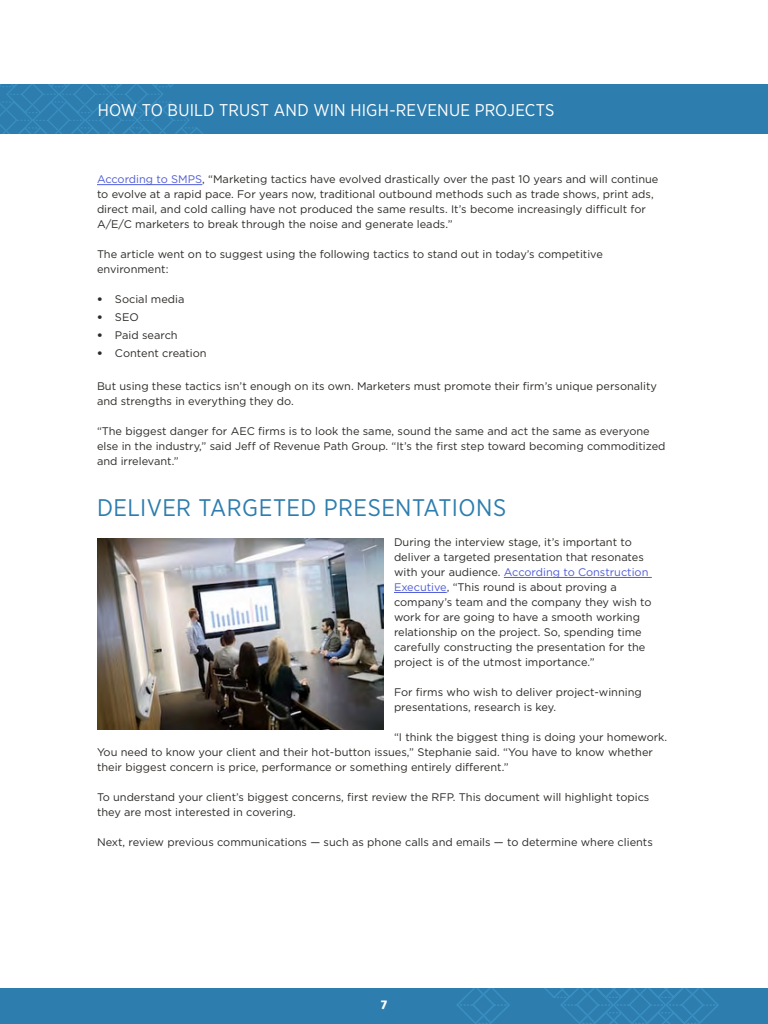
<style>
.page{position:relative;width:768px;height:1024px;background:#fff}
.page>*{position:absolute;margin:0;border:0;box-sizing:border-box;transform-origin:0 0}
.t1{font:24px "Gotham Narrow";letter-spacing:.015em;color:#2d7dae}
.t2{font:17px "Gotham Narrow";letter-spacing:.005em;color:#fff}
.t3{font:800 12.5px "Fira Sans";color:#fff}
.t4{font:11px/15px "Gotham";color:#2c2a27}
.s1{color:#4f5cd6}
.s2{font-weight:900}
</style>
<div class="page">
<div style="left:0;top:84px;width:768px;height:50px;background:#2d7dae"></div>
<svg style="left:0;top:84px;width:203px;height:50px"></svg>
<div style="left:0;top:989px;width:768px;height:35px;background:#2d7dae"></div>
<svg style="left:457px;top:989px;width:53px;height:35px"></svg>
<svg style="left:545px;top:989px;width:174px;height:35px"></svg>
<hr style="left:97px;top:184px;width:105px;height:1px;background:#4f5cd6">
<hr style="left:504px;top:577px;width:148px;height:1px;background:#4f5cd6">
<hr style="left:394px;top:592px;width:53px;height:1px;background:#4f5cd6">
<img style="left:98px;top:538px;width:286px;height:192px">
<h2 class="t2" style="left:98px;top:99px;width:458px">HOW TO BUILD TRUST AND WIN HIGH-REVENUE PROJECTS</h2>
<p class="t4" style="left:97px;top:172px;width:563px"><span class="s1">According to SMPS</span>, “Marketing tactics have evolved drastically over the past 10 years and will continue to evolve at a rapid pace. For years now, traditional outbound methods such as trade shows, print ads, direct mail, and cold calling have not produced the same results. It’s become increasingly difficult for A/E/C marketers to break through the noise and generate leads.”</p>
<p class="t4" style="left:97px;top:247px;width:507px">The article went on to suggest using the following tactics to stand out in today’s competitive environment:</p>
<p class="t4" style="left:97px;top:292px;width:89px"><span class="s2">•</span> Social media</p>
<p class="t4" style="left:97px;top:310px;width:43px"><span class="s2">•</span> SEO</p>
<p class="t4" style="left:97px;top:328px;width:82px"><span class="s2">•</span> Paid search</p>
<p class="t4" style="left:97px;top:346px;width:111px"><span class="s2">•</span> Content creation</p>
<p class="t4" style="left:97px;top:379px;width:562px">But using these tactics isn’t enough on its own. Marketers must promote their firm’s unique personality and strengths in everything they do.</p>
<p class="t4" style="left:97px;top:424px;width:570px">“The biggest danger for AEC firms is to look the same, sound the same and act the same as everyone else in the industry,” said Jeff of Revenue Path Group. “It’s the first step toward becoming commoditized and irrelevant.”</p>
<h1 class="t1" style="left:97px;top:493px;width:411px">DELIVER TARGETED PRESENTATIONS</h1>
<p class="t4" style="left:394px;top:534px;width:259px">During the interview stage, it’s important to deliver a targeted presentation that resonates with your audience. <span class="s1">According to Construction Executive</span>, “This round is about proving a company’s team and the company they wish to work for are going to have a smooth working relationship on the project. So, spending time carefully constructing the presentation for the project is of the utmost importance.”</p>
<p class="t4" style="left:394px;top:684px;width:249px">For firms who wish to deliver project-winning presentations, research is key.</p>
<p class="t4" style="left:97px;top:729px;width:572px;text-indent:297px">“I think the biggest thing is doing your homework.<br>You need to know your client and their hot-button issues,” Stephanie said. “You have to know whether their biggest concern is price, performance or something entirely different.”</p>
<p class="t4" style="left:97px;top:789px;width:554px">To understand your client’s biggest concerns, first review the RFP. This document will highlight topics they are most interested in covering.</p>
<p class="t4" style="left:97px;top:834px;width:557px">Next, review previous communications — such as phone calls and emails — to determine where clients</p>
<p class="t3" style="left:381px;top:993px;width:7px">7</p>
</div>
